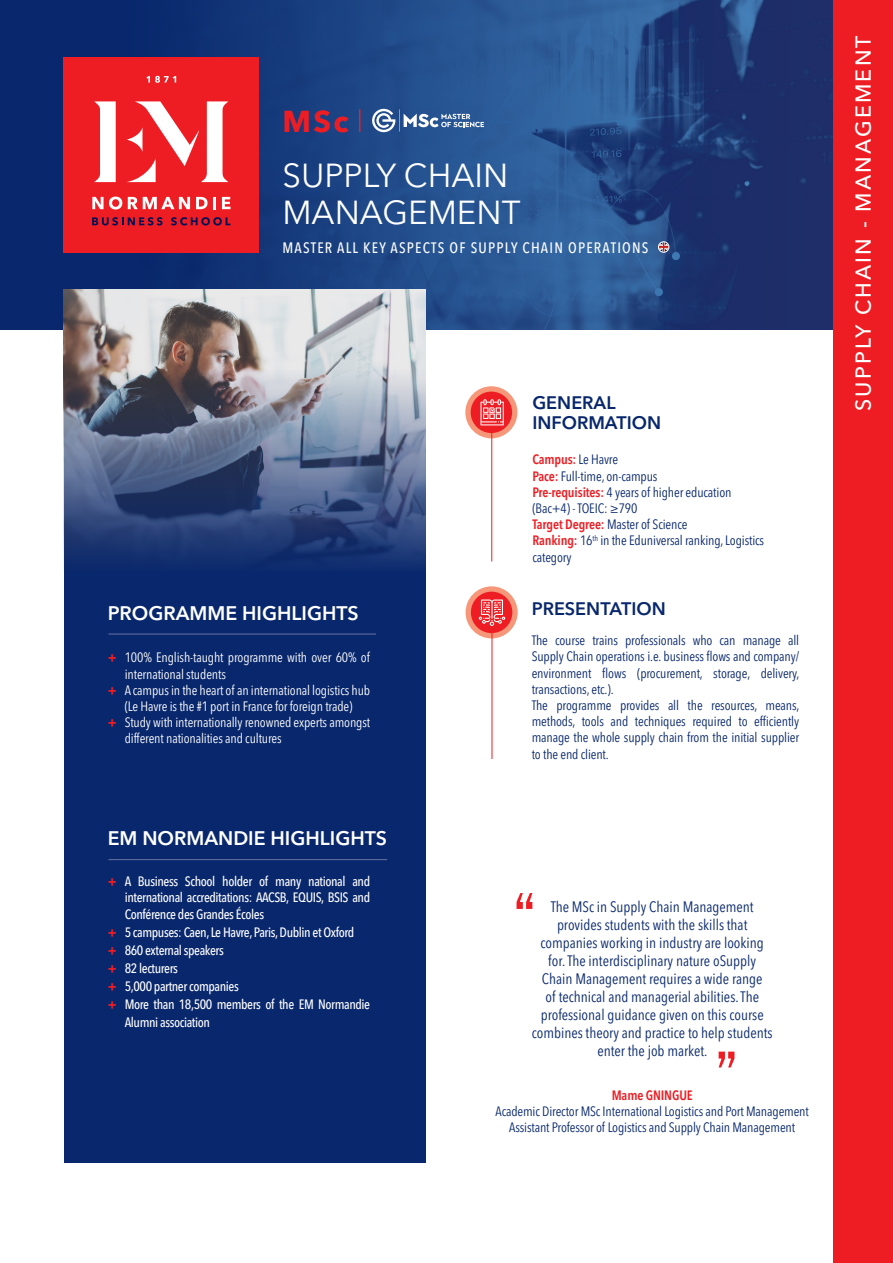
<style>
.page{position:relative;width:893px;height:1263px;background:#fff}
.page>*{position:absolute;margin:0;border:0;box-sizing:border-box;transform-origin:0 0}
.t1{font:33px/37.5px "Avenir Next LT Pro";color:#fff}
.t2{font:700 30px "Avenir Next LT Pro";color:#ee1d23}
.t3{font:500 21.45px "Avenir Next LT Pro";letter-spacing:.1em;color:#fff}
.t4{font:600 19.5px "Avenir Next LT Pro";color:#fff}
.t5{font:600 18px "Avenir Next LT Pro";color:#08276c}
.t6{font:condensed 15px/18px "Avenir Next LT Pro";color:#08276c;text-align:center}
.t7{font:500 condensed 15px "Avenir Next LT Pro";letter-spacing:.08em;color:#fff}
.t8{font:condensed 13.5px/16.2px "Avenir Next LT Pro";letter-spacing:-.01em;color:#08276c}
.t9{font:500 condensed 13.5px/16.2px "Avenir Next LT Pro";letter-spacing:-.03em;color:#fff;text-align:justify}
.t10{font:condensed 13.5px/16.2px "Avenir Next LT Pro";letter-spacing:-.01em;color:#fff}
.t11{font:600 condensed 13.5px "Avenir Next LT Pro";letter-spacing:-.01em;color:#ee1d23}
.s1{font-weight:700;font-stretch:normal;color:#ee1d23}
.s2{font-weight:400;color:#08276c}
.s3{font-weight:600;color:#ee1d23}
</style>
<div class="page">
<div style="left:0;top:0;width:893px;height:330px;background:#08276c"></div>
<img style="left:129px;top:0;width:704px;height:330px">
<div style="left:833px;top:0;width:60px;height:1263px;background:#ee1d23"></div>
<svg style="left:465px;top:386px;width:52px;height:52px"></svg>
<div style="left:471px;top:392px;width:41px;height:41px;background:#ee1d23;border-radius:50%"></div>
<hr style="left:491px;top:425px;width:1px;height:136px;background:#ee1d23">
<div style="left:64px;top:58px;width:195px;height:195px;background:#ee1d23"></div>
<svg style="left:94px;top:101px;width:22px;height:81px"></svg>
<svg style="left:127px;top:101px;width:102px;height:81px"></svg>
<svg style="left:92px;top:197px;width:30px;height:12px"></svg>
<svg style="left:128px;top:197px;width:62px;height:12px"></svg>
<svg style="left:196px;top:197px;width:20px;height:12px"></svg>
<svg style="left:222px;top:197px;width:9px;height:12px"></svg>
<svg style="left:92px;top:217px;width:71px;height:8px"></svg>
<svg style="left:171px;top:217px;width:60px;height:8px"></svg>
<svg style="left:146px;top:76px;width:30px;height:7px"></svg>
<div style="left:64px;top:290px;width:361px;height:873px;background:#08276c"></div>
<img style="left:64px;top:290px;width:361px;height:275px">
<svg style="left:517px;top:893px;width:15px;height:16px"></svg>
<svg style="left:719px;top:1051px;width:15px;height:16px"></svg>
<svg style="left:480px;top:399px;width:24px;height:26px"></svg>
<hr style="left:108px;top:634px;width:268px;height:1px;background:#6b72a2">
<hr style="left:108px;top:859px;width:279px;height:1px;background:#6b72a2">
<svg style="left:466px;top:586px;width:52px;height:52px"></svg>
<div style="left:471px;top:592px;width:41px;height:41px;background:#ee1d23;border-radius:50%"></div>
<hr style="left:492px;top:625px;width:1px;height:134px;background:#ee1d23">
<svg style="left:479px;top:599px;width:26px;height:27px"></svg>
<svg style="left:372px;top:109px;width:112px;height:23px"></svg>
<svg style="left:359px;top:109px;width:1px;height:23px"></svg>
<svg style="left:659px;top:242px;width:10px;height:10px"></svg>
<div style="left:658px;top:241px;width:11px;height:12px;border:1px solid #fff;border-radius:50%"></div>
<p class="t2" style="left:282px;top:103px;width:68px">MSc</p>
<p class="t1" style="left:282px;top:156px;width:240px">SUPPLY CHAIN<br>MANAGEMENT</p>
<p class="t7" style="left:282px;top:238px;width:368px">MASTER ALL KEY ASPECTS OF SUPPLY CHAIN OPERATIONS</p>
<p class="t5" style="left:532px;top:392px;width:85px">GENERAL</p>
<p class="t4" style="left:108px;top:601px;width:253px">PROGRAMME HIGHLIGHTS</p>
<p class="t10" style="left:125px;top:650px;width:247px;text-indent:-17px"><span class="s1">+</span> 100% English-taught programme with over 60% of international students</p>
<p class="t10" style="left:108px;top:682px;width:264px;text-align:center"><span class="s1">+</span> A campus in the heart of an international logistics hub (Le Havre is the #1 port in France for foreign trade)</p>
<p class="t10" style="left:125px;top:714px;width:247px;text-indent:-17px"><span class="s1">+</span> Study with internationally renowned experts amongst different nationalities and cultures</p>
<p class="t4" style="left:108px;top:826px;width:281px">EM NORMANDIE HIGHLIGHTS</p>
<p class="t9" style="left:125px;top:873px;width:247px;text-indent:-17px"><span class="s1">+</span> A Business School holder of many national and international accreditations: AACSB, EQUIS, BSIS and Conférence des Grandes Écoles</p>
<p class="t9" style="left:108px;top:924px;width:248px"><span class="s1">+</span> 5 campuses: Caen, Le Havre, Paris, Dublin et Oxford</p>
<p class="t9" style="left:108px;top:942px;width:118px"><span class="s1">+</span> 860 external speakers</p>
<p class="t9" style="left:108px;top:960px;width:72px"><span class="s1">+</span> 82 lecturers</p>
<p class="t9" style="left:108px;top:978px;width:133px"><span class="s1">+</span> 5,000 partner companies</p>
<p class="t9" style="left:125px;top:995px;width:247px;line-height:18px;text-indent:-17px"><span class="s1">+</span> More than 18,500 members of the EM Normandie<br>Alumni association</p>
<p class="t5" style="left:532px;top:411px;width:130px">INFORMATION</p>
<p class="t11" style="left:532px;top:451px;width:87px">Campus: <span class="s2">Le Havre</span></p>
<p class="t8" style="left:532px;top:468px;width:127px"><span class="s3">Pace:</span> Full-time, on-campus</p>
<p class="t8" style="left:532px;top:484px;width:201px"><span class="s3">Pre-requisites:</span> 4 years of higher education (Bac+4) - TOEIC: ≥790</p>
<p class="t8" style="left:532px;top:516px;width:157px"><span class="s3">Target Degree:</span> Master of Science</p>
<p class="t8" style="left:532px;top:532px;width:233px"><span class="s3">Ranking:</span> 16<sup>th</sup> in the Eduniversal ranking, Logistics category</p>
<p class="t5" style="left:532px;top:598px;width:136px">PRESENTATION</p>
<p class="t8" style="left:532px;top:632px;width:269px;text-align:justify">The course trains professionals who can manage all Supply Chain operations i.e. business flows and company/ environment flows (procurement, storage, delivery, transactions, etc.).</p>
<p class="t8" style="left:532px;top:697px;width:269px;text-align:justify">The programme provides all the resources, means, methods, tools and techniques required to efficiently manage the whole supply chain from the initial supplier to the end client.</p>
<p class="t6" style="left:532px;top:897px;width:242px">The MSc in Supply Chain Management provides students with the skills that companies working in industry are looking for. The interdisciplinary nature oSupply Chain Management requires a wide range<br>of technical and managerial abilities. The professional guidance given on this course combines theory and practice to help students enter the job market.</p>
<p class="t11" style="left:612px;top:1087px;width:83px">Mame GNINGUE</p>
<p class="t8" style="left:496px;top:1103px;width:315px">Academic Director MSc International Logistics and Port Management</p>
<p class="t8" style="left:509px;top:1119px;width:287px">Assistant Professor of Logistics and Supply Chain Management</p>
<p class="t3" style="left:850px;top:411px;width:377px;rotate:-90deg">SUPPLY CHAIN - MANAGEMENT</p>
</div>
